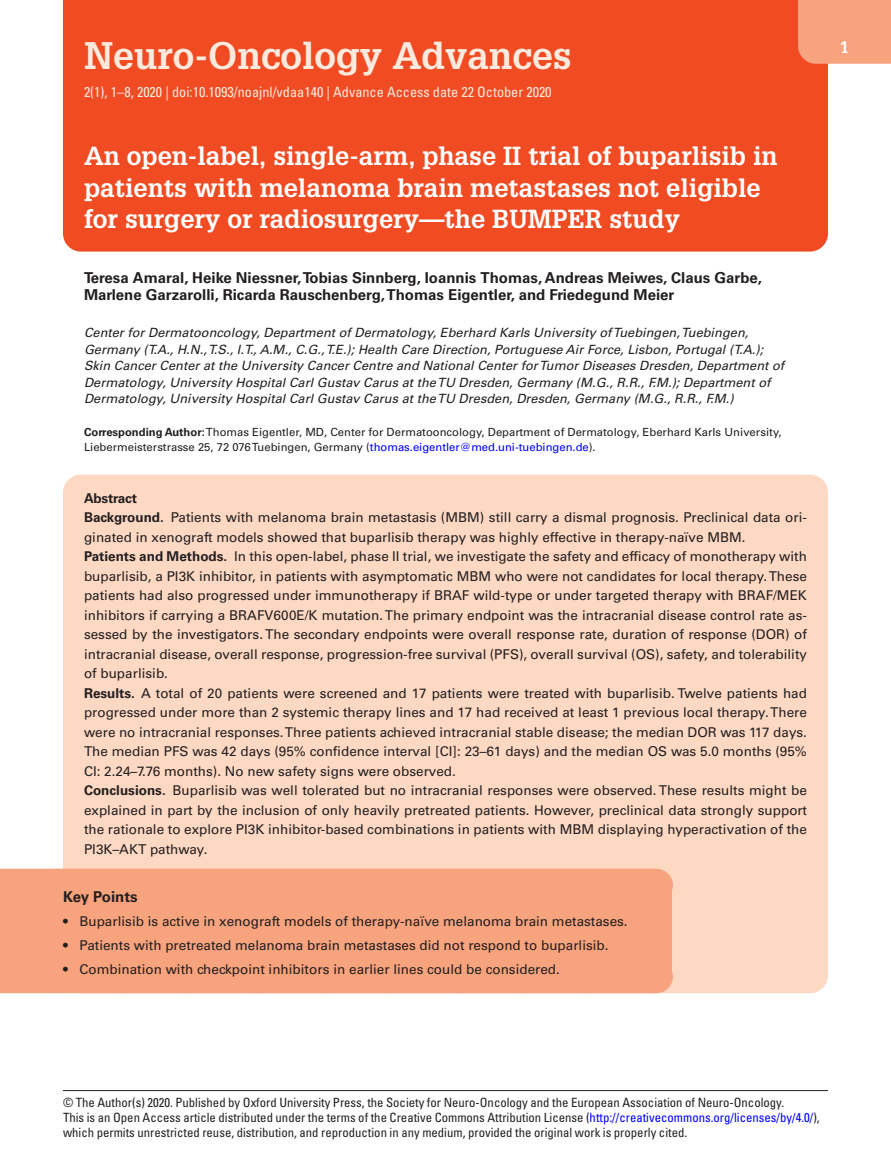
<style>
.page{position:relative;width:891px;height:1175px;background:#fff}
.page>*{position:absolute;margin:0;border:0;box-sizing:border-box;transform-origin:0 0}
.t1{font:700 37.5px "Glypha LT Std";color:#fdeade}
.t2{font:700 25.5px/31.5px "Glypha LT Std";color:#fff}
.t3{font:700 16.5px "Glypha LT Std";color:#fff}
.t4{font:700 15px/16.5px "Univers LT Std";color:#231f20}
.t5{font:condensed 14.25px "Univers LT Std";color:#fdeade}
.t6{font:13.5px/19.5px "Univers LT Std";color:#231f20}
.t7{font:italic 12.75px/16.5px "Univers LT Std";letter-spacing:.005em;color:#231f20}
.t8{font:condensed 12.75px/15px "Univers LT Std";color:#231f20}
.t9{font:11.25px/15px "Univers LT Std";color:#231f20}
.s1{font-weight:700}
.s2{color:#00f}
</style>
<div class="page">
<div style="left:63px;top:0;width:765px;height:166px;background:#f04b22"></div>
<div style="left:798px;top:0;width:93px;height:64px;background:#f7a37d"></div>
<hr style="left:63px;top:1090px;width:765px;height:1px;background:#231f20">
<div style="left:63px;top:474px;width:765px;height:519px;background:#fdd8c3;border-radius:18px"></div>
<div style="left:0;top:886px;width:672px;height:34px;background:#f7a37d"></div>
<div style="left:0;top:868px;width:656px;height:33px;background:#f7a37d"></div>
<svg style="left:56px;top:868px;width:566px;height:1px"></svg>
<hr style="left:656px;top:868px;width:1px;height:33px;background:#f7a37d">
<div style="left:0;top:902px;width:672px;height:41px;background:#f7a37d"></div>
<div style="left:0;top:926px;width:672px;height:41px;background:#f7a37d"></div>
<div style="left:0;top:950px;width:672px;height:27px;background:#f7a37d"></div>
<div style="left:0;top:960px;width:656px;height:33px;background:#f7a37d"></div>
<hr style="left:656px;top:960px;width:1px;height:33px;background:#f7a37d">
<div style="left:63px;top:166px;width:765px;height:85px;background:#f04b22"></div>
<h1 class="t1" style="left:84px;top:32px;width:489px">Neuro-Oncology Advances</h1>
<p class="t5" style="left:84px;top:83px;width:469px">2(1), 1–8, 2020 | doi:10.1093/noajnl/vdaa140 | Advance Access date 22 October 2020</p>
<h2 class="t2" style="left:84px;top:140px;width:695px">An open-label, single-arm, phase II trial of buparlisib in patients with melanoma brain metastases not eligible for surgery or radiosurgery—the BUMPER study</h2>
<p class="t4" style="left:84px;top:270px;width:680px">Teresa Amaral, Heike Niessner, Tobias Sinnberg, Ioannis Thomas, Andreas Meiwes, Claus Garbe,<br>Marlene Garzarolli, Ricarda Rauschenberg, Thomas Eigentler, and Friedegund Meier</p>
<p class="t7" style="left:84px;top:325px;width:702px">Center for Dermatooncology, Department of Dermatology, Eberhard Karls University of Tuebingen, Tuebingen, Germany (T.A., H.N., T.S., I.T., A.M., C.G., T.E.); Health Care Direction, Portuguese Air Force, Lisbon, Portugal (T.A.); Skin Cancer Center at the University Cancer Centre and National Center for Tumor Diseases Dresden, Department of Dermatology, University Hospital Carl Gustav Carus at the TU Dresden, Germany (M.G., R.R., F.M.); Department of Dermatology, University Hospital Carl Gustav Carus at the TU Dresden, Dresden, Germany (M.G., R.R., F.M.)</p>
<p class="t9" style="left:84px;top:424px;width:699px"><span class="s1">Corresponding Author:</span> Thomas Eigentler, MD, Center for Dermatooncology, Department of Dermatology, Eberhard Karls University,<br>Liebermeisterstrasse 25, 72 076 Tuebingen, Germany (<span class="s2">thomas.eigentler@med.uni-tuebingen.de</span>).</p>
<p class="t6" style="left:84px;top:488px;width:725px"><span class="s1">Abstract<br>Background.</span> Patients with melanoma brain metastasis (MBM) still carry a dismal prognosis. Preclinical data ori&shy;ginated in xenograft models showed that buparlisib therapy was highly effective in therapy-naïve MBM.<br><span class="s1">Patients and Methods.</span> In this open-label, phase II trial, we investigate the safety and efficacy of monotherapy with buparlisib, a PI3K inhibitor, in patients with asymptomatic MBM who were not candidates for local therapy. These patients had also progressed under immunotherapy if BRAF wild-type or under targeted therapy with BRAF/MEK inhibitors if carrying a BRAFV600E/K mutation. The primary endpoint was the intracranial disease control rate as&shy;sessed by the investigators. The secondary endpoints were overall response rate, duration of response (DOR) of intracranial disease, overall response, progression-free survival (PFS), overall survival (OS), safety, and tolerability of buparlisib.<br><span class="s1">Results.</span> A total of 20 patients were screened and 17 patients were treated with buparlisib. Twelve patients had progressed under more than 2 systemic therapy lines and 17 had received at least 1 previous local therapy. There were no intracranial responses. Three patients achieved intracranial stable disease; the median DOR was 117 days.<br>The median PFS was 42 days (95% confidence interval [CI]: 23–61 days) and the median OS was 5.0 months (95% CI: 2.24–7.76 months). No new safety signs were observed.<br><span class="s1">Conclusions.</span> Buparlisib was well tolerated but no intracranial responses were observed. These results might be explained in part by the inclusion of only heavily pretreated patients. However, preclinical data strongly support the rationale to explore PI3K inhibitor-based combinations in patients with MBM displaying hyperactivation of the PI3K–AKT pathway.</p>
<p class="t4" style="left:63px;top:888px;width:76px">Key Points</p>
<p class="t6" style="left:63px;top:911px;width:566px">• Buparlisib is active in xenograft models of therapy-naïve melanoma brain metastases.</p>
<p class="t6" style="left:63px;top:935px;width:547px">• Patients with pretreated melanoma brain metastases did not respond to buparlisib.</p>
<p class="t6" style="left:63px;top:959px;width:498px">• Combination with checkpoint inhibitors in earlier lines could be considered.</p>
<p class="t3" style="left:840px;top:37px;width:11px">1</p>
<p class="t8" style="left:63px;top:1095px;width:723px">© The Author(s) 2020. Published by Oxford University Press, the Society for Neuro-Oncology and the European Association of Neuro-Oncology.</p>
<p class="t8" style="left:63px;top:1110px;width:758px">This is an Open Access article distributed under the terms of the Creative Commons Attribution License (<span class="s2">http://creativecommons.org/licenses/by/4.0/</span>), which permits unrestricted reuse, distribution, and reproduction in any medium, provided the original work is properly cited.</p>
</div>
